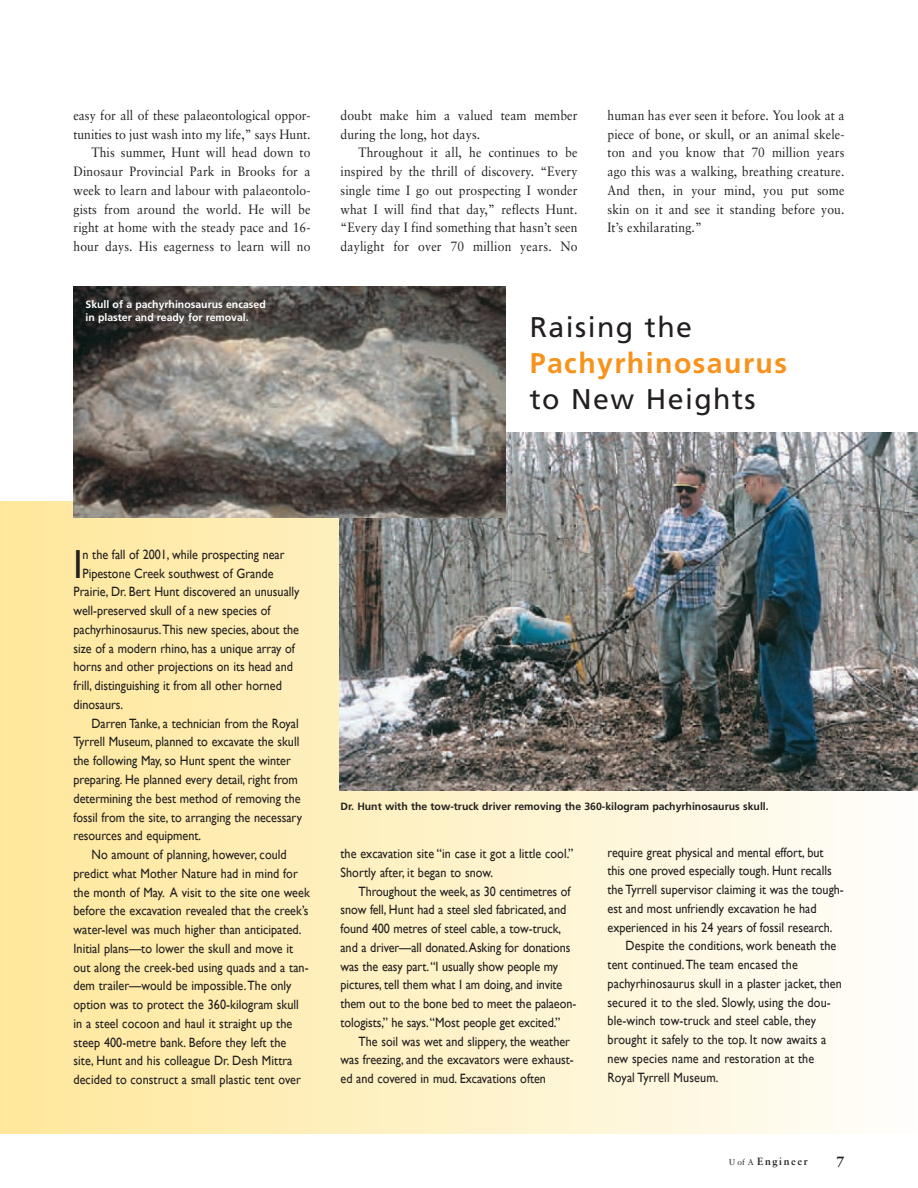
<style>
.page{position:relative;width:918px;height:1188px;background:#fff}
.page>*{position:absolute;margin:0;border:0;box-sizing:border-box;transform-origin:0 0}
.t1{font:40.65px "Gill Sans";color:#231f20;scale:.9 1}
.t2{font:28.5px "Frutiger";letter-spacing:.05em;color:#231f20}
.t3{font:700 28.5px "Frutiger";letter-spacing:.05em;color:#f7931d}
.t4{font:700 15px "Sabon";color:#231f20}
.t5{font:13.5px/18.8px "Gill Sans";color:#231f20;scale:.9 1}
.t6{font:13.5px/18.8px "Sabon";letter-spacing:.01em;color:#231f20;text-align:justify;scale:.9 1}
.t7{font:700 10.5px "Frutiger";color:#231f20}
.t8{font:700 10.5px/13.5px "Frutiger";color:#fff}
.t9{font:700 10.5px "Sabon";letter-spacing:.15em;color:#231f20}
.s1{font-weight:400;font-size:8.25px}
</style>
<div class="page">
<div style="left:0;top:502px;width:918px;height:632px;background:linear-gradient(to right,#ffe79a,#fdfdfa)"></div>
<img style="left:340px;top:433px;width:578px;height:357px">
<img style="left:74px;top:286px;width:431px;height:232px">
<p class="t6" style="left:74px;top:107px;width:265px;text-align:right">easy for all of these palaeontological oppor&shy;tunities to just wash into my life,” says Hunt.<br>This summer, Hunt will head down to Dinosaur Provincial Park in Brooks for a week to learn and labour with palaeontolo&shy;gists from around the world. He will be right at home with the steady pace and 16- hour days. His eagerness to learn will no</p>
<p class="t8" style="left:86px;top:298px;width:182px">Skull of a pachyrhinosaurus encased in plaster and ready for removal.</p>
<p class="t6" style="left:341px;top:107px;width:265px">doubt make him a valued team member during the long, hot days.</p>
<p class="t6" style="left:341px;top:144px;width:265px;text-indent:18px">Throughout it all, he continues to be inspired by the thrill of discovery. “Every single time I go out prospecting I wonder what I will find that day,” reflects Hunt. “Every day I find something that hasn’t seen daylight for over 70 million years. No</p>
<p class="t6" style="left:607px;top:107px;width:265px">human has ever seen it before. You look at a piece of bone, or skull, or an animal skele&shy;ton and you know that 70 million years ago this was a walking, breathing creature.<br>And then, in your mind, you put some skin on it and see it standing before you.<br>It’s exhilarating.”</p>
<h2 class="t2" style="left:530px;top:316px;width:164px">Raising the</h2>
<h2 class="t3" style="left:530px;top:352px;width:259px">Pachyrhinosaurus</h2>
<h2 class="t2" style="left:530px;top:388px;width:227px">to New Heights</h2>
<h1 class="t1" style="left:74px;top:540px;width:12px">I</h1>
<p class="t5" style="left:83px;top:545px;width:226px">n the fall of 2001, while prospecting near</p>
<p class="t5" style="left:83px;top:564px;width:214px">Pipestone Creek southwest of Grande</p>
<p class="t5" style="left:74px;top:582px;width:252px">Prairie, Dr. Bert Hunt discovered an unusually</p>
<p class="t5" style="left:74px;top:601px;width:221px">well-preserved skull of a new species of</p>
<p class="t5" style="left:74px;top:620px;width:252px">pachyrhinosaurus. This new species, about the</p>
<p class="t5" style="left:74px;top:639px;width:247px">size of a modern rhino, has a unique array of</p>
<p class="t5" style="left:74px;top:657px;width:245px">horns and other projections on its head and</p>
<p class="t5" style="left:74px;top:676px;width:233px">frill, distinguishing it from all other horned</p>
<p class="t5" style="left:74px;top:695px;width:57px">dinosaurs.</p>
<p class="t5" style="left:92px;top:714px;width:232px">Darren Tanke, a technician from the Royal</p>
<p class="t5" style="left:74px;top:732px;width:252px">Tyrrell Museum, planned to excavate the skull</p>
<p class="t5" style="left:74px;top:751px;width:243px">the following May, so Hunt spent the winter</p>
<p class="t5" style="left:74px;top:770px;width:251px">preparing. He planned every detail, right from</p>
<p class="t5" style="left:74px;top:789px;width:254px">determining the best method of removing the</p>
<p class="t5" style="left:74px;top:807px;width:256px">fossil from the site, to arranging the necessary</p>
<p class="t5" style="left:74px;top:826px;width:143px">resources and equipment.</p>
<p class="t5" style="left:92px;top:845px;width:219px">No amount of planning, however, could</p>
<p class="t5" style="left:74px;top:864px;width:251px">predict what Mother Nature had in mind for</p>
<p class="t5" style="left:74px;top:882px;width:264px">the month of May. A visit to the site one week</p>
<p class="t5" style="left:74px;top:901px;width:263px">before the excavation revealed that the creek’s</p>
<p class="t5" style="left:74px;top:920px;width:255px">water-level was much higher than anticipated.</p>
<p class="t5" style="left:74px;top:939px;width:246px">Initial plans—to lower the skull and move it</p>
<p class="t5" style="left:74px;top:958px;width:263px">out along the creek-bed using quads and a tan-</p>
<p class="t5" style="left:74px;top:976px;width:244px">dem trailer—would be impossible. The only</p>
<p class="t5" style="left:74px;top:995px;width:252px">option was to protect the 360-kilogram skull</p>
<p class="t5" style="left:74px;top:1014px;width:245px">in a steel cocoon and haul it straight up the</p>
<p class="t5" style="left:74px;top:1033px;width:238px">steep 400-metre bank. Before they left the</p>
<p class="t5" style="left:74px;top:1051px;width:245px">site, Hunt and his colleague Dr. Desh Mittra</p>
<p class="t5" style="left:74px;top:1070px;width:254px">decided to construct a small plastic tent over</p>
<p class="t7" style="left:341px;top:802px;width:430px">Dr. Hunt with the tow-truck driver removing the 360-kilogram pachyrhinosaurus skull.</p>
<p class="t5" style="left:341px;top:844px;width:260px">the excavation site “in case it got a little cool.”<br>Shortly after, it began to snow.</p>
<p class="t5" style="left:341px;top:882px;width:263px;text-indent:18px">Throughout the week, as 30 centimetres of snow fell, Hunt had a steel sled fabricated, and found 400 metres of steel cable, a tow-truck, and a driver—all donated. Asking for donations was the easy part. “I usually show people my pictures, tell them what I am doing, and invite them out to the bone bed to meet the palaeon&shy;tologists,” he says. “Most people get excited.”</p>
<p class="t5" style="left:341px;top:1032px;width:261px;text-indent:18px">The soil was wet and slippery, the weather was freezing, and the excavators were exhaust&shy;ed and covered in mud. Excavations often</p>
<p class="t5" style="left:608px;top:843px;width:242px">require great physical and mental effort, but</p>
<p class="t5" style="left:608px;top:861px;width:251px">this one proved especially tough. Hunt recalls</p>
<p class="t5" style="left:608px;top:880px;width:264px">the Tyrrell supervisor claiming it was the tough-</p>
<p class="t5" style="left:608px;top:899px;width:234px">est and most unfriendly excavation he had</p>
<p class="t5" style="left:608px;top:918px;width:252px">experienced in his 24 years of fossil research.</p>
<p class="t5" style="left:626px;top:936px;width:236px">Despite the conditions, work beneath the</p>
<p class="t5" style="left:608px;top:955px;width:213px">tent continued. The team encased the</p>
<p class="t5" style="left:608px;top:974px;width:262px">pachyrhinosaurus skull in a plaster jacket, then</p>
<p class="t5" style="left:608px;top:993px;width:250px">secured it to the sled. Slowly, using the dou-</p>
<p class="t5" style="left:608px;top:1011px;width:233px">ble-winch tow-truck and steel cable, they</p>
<p class="t5" style="left:608px;top:1030px;width:245px">brought it safely to the top. It now awaits a</p>
<p class="t5" style="left:608px;top:1049px;width:231px">new species name and restoration at the</p>
<p class="t5" style="left:608px;top:1068px;width:125px">Royal Tyrrell Museum.</p>
<p class="t9" style="left:729px;top:1157px;width:80px"><span class="s1">U of A</span> Engineer</p>
<p class="t4" style="left:836px;top:1155px;width:10px">7</p>
</div>
